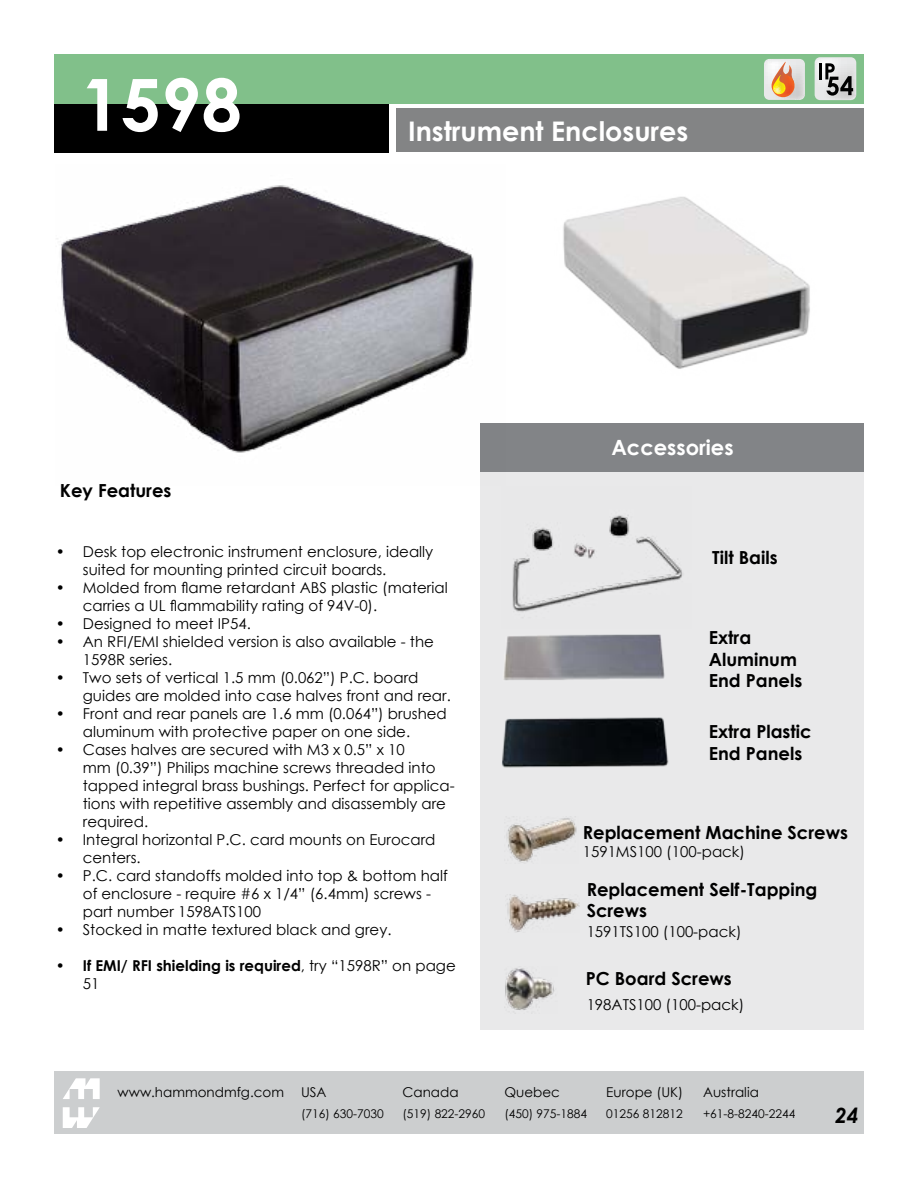
<style>
.page{position:relative;width:918px;height:1188px;background:#fff}
.page>*{position:absolute;margin:0;border:0;box-sizing:border-box;transform-origin:0 0}
.t1{font:700 72px "Century Gothic";color:#fff}
.t2{font:700 27px "Century Gothic";color:#fff}
.t3{font:700 21px "Century Gothic";color:#fff}
.t4{font:italic 700 21px "Century Gothic";color:#000}
.t5{font:700 18px/21.6px "Century Gothic";color:#000}
.t6{font:15px/18px "Century Gothic";color:#000}
.t7{font:700 15px/18px "Century Gothic";color:#000}
.t8{font:13.5px "Century Gothic";color:#000}
.t9{font:12px "Century Gothic";color:#000}
.s1{font-weight:400}
</style>
<div class="page">
<div style="left:54px;top:1071px;width:810px;height:63px;background:#cccecf"></div>
<div style="left:396px;top:108px;width:468px;height:44px;background:#838485"></div>
<svg style="left:63px;top:1078px;width:37px;height:21px"></svg>
<svg style="left:63px;top:1107px;width:37px;height:21px"></svg>
<div style="left:54px;top:103px;width:334px;height:49px;background:#000"></div>
<div style="left:54px;top:54px;width:810px;height:49px;background:#81c08a"></div>
<div style="left:481px;top:436px;width:383px;height:594px;background:#e9e9ea"></div>
<div style="left:481px;top:423px;width:383px;height:49px;background:#828487"></div>
<img style="left:57px;top:185px;width:424px;height:301px">
<img style="left:512px;top:515px;width:171px;height:103px">
<img style="left:563px;top:196px;width:247px;height:173px">
<img style="left:504px;top:634px;width:161px;height:47px">
<img style="left:502px;top:717px;width:167px;height:51px">
<img style="left:506px;top:818px;width:71px;height:44px">
<img style="left:507px;top:895px;width:73px;height:37px">
<img style="left:504px;top:968px;width:50px;height:44px">
<svg style="left:764px;top:59px;width:41px;height:41px;background:#e4c8ad"></svg>
<svg style="left:815px;top:57px;width:41px;height:43px;background:#b0b1b0"></svg>
<h1 class="t1" style="left:81px;top:50px;width:163px">1598</h1>
<p class="t5" style="left:60px;top:479px;width:113px">Key Features</p>
<h2 class="t2" style="left:408px;top:111px;width:282px">Instrument Enclosures</h2>
<h3 class="t3" style="left:611px;top:432px;width:124px">Accessories</h3>
<p class="t6" style="left:83px;top:542px;width:352px;text-indent:-27px">• Desk top electronic instrument enclosure, ideally suited for mounting printed circuit boards.</p>
<p class="t6" style="left:83px;top:578px;width:366px;text-indent:-27px">• Molded from flame retardant ABS plastic (material carries a UL flammability rating of 94V-0).</p>
<p class="t6" style="left:56px;top:614px;width:197px">• Designed to meet IP54.</p>
<p class="t6" style="left:83px;top:632px;width:353px;text-indent:-27px">• An RFI/EMI shielded version is also available - the<br>1598R series.</p>
<p class="t6" style="left:83px;top:668px;width:369px;text-indent:-27px">• Two sets of vertical 1.5 mm (0.062”) P.C. board guides are molded into case halves front and rear.</p>
<p class="t6" style="left:83px;top:704px;width:365px;text-indent:-27px">• Front and rear panels are 1.6 mm (0.064”) brushed aluminum with protective paper on one side.</p>
<p class="t6" style="left:83px;top:740px;width:373px;text-indent:-27px">• Cases halves are secured with M3 x 0.5” x 10<br>mm (0.39”) Philips machine screws threaded into tapped integral brass bushings. Perfect for applica&shy;tions with repetitive assembly and disassembly are required.</p>
<p class="t6" style="left:83px;top:830px;width:354px;text-indent:-27px">• Integral horizontal P.C. card mounts on Eurocard centers.</p>
<p class="t6" style="left:83px;top:866px;width:366px;text-indent:-27px">• P.C. card standoffs molded into top &amp; bottom half of enclosure - require #6 x 1/4” (6.4mm) screws - part number 1598ATS100</p>
<p class="t6" style="left:56px;top:920px;width:337px">• Stocked in matte textured black and grey.</p>
<p class="t7" style="left:83px;top:956px;width:374px;text-indent:-27px">• If EMI/ RFI shielding is required<span class="s1">, try “1598R” on page<br>51</span></p>
<p class="t5" style="left:712px;top:546px;width:67px">Tilt Bails</p>
<p class="t5" style="left:709px;top:626px;width:95px">Extra<br>Aluminum<br>End Panels</p>
<p class="t5" style="left:709px;top:720px;width:104px">Extra Plastic<br>End Panels</p>
<p class="t5" style="left:583px;top:821px;width:267px">Replacement Machine Screws</p>
<p class="t6" style="left:583px;top:843px;width:164px">1591MS100 (100-pack)</p>
<p class="t5" style="left:587px;top:877px;width:232px">Replacement Self-Tapping<br>Screws</p>
<p class="t6" style="left:587px;top:923px;width:156px">1591TS100 (100-pack)</p>
<p class="t5" style="left:586px;top:967px;width:148px">PC Board Screws</p>
<p class="t6" style="left:587px;top:996px;width:159px">198ATS100 (100-pack)</p>
<p class="t8" style="left:118px;top:1082px;width:168px">www.hammondmfg.com</p>
<p class="t8" style="left:301px;top:1082px;width:27px">USA</p>
<p class="t8" style="left:403px;top:1082px;width:58px">Canada</p>
<p class="t8" style="left:504px;top:1082px;width:57px">Quebec</p>
<p class="t8" style="left:606px;top:1082px;width:78px">Europe (UK)</p>
<p class="t8" style="left:703px;top:1082px;width:57px">Australia</p>
<p class="t9" style="left:301px;top:1105px;width:84px">(716) 630-7030</p>
<p class="t9" style="left:403px;top:1105px;width:84px">(519) 822-2960</p>
<p class="t9" style="left:504px;top:1105px;width:84px">(450) 975-1884</p>
<p class="t9" style="left:606px;top:1105px;width:78px">01256 812812</p>
<p class="t9" style="left:703px;top:1105px;width:94px">+61-8-8240-2244</p>
<h3 class="t4" style="left:835px;top:1099px;width:25px">24</h3>
</div>
